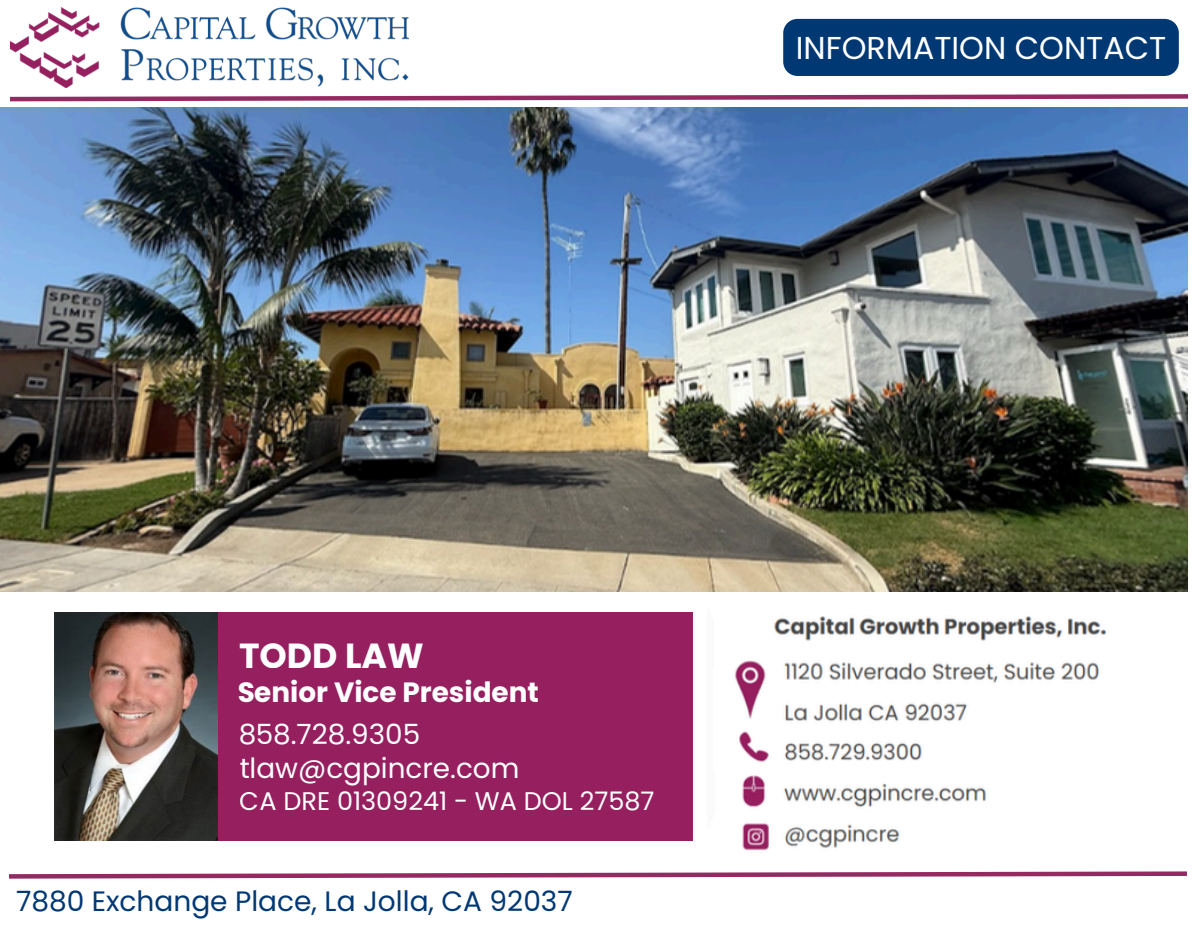
<style>
.page{position:relative;width:1198px;height:926px;background:#fff}
.page>*{position:absolute;margin:0;border:0;box-sizing:border-box;transform-origin:0 0}
.t1{font:700 34.8px "Poppins";color:#fefefe}
.t2{font:31.6px "Poppins";color:#fff}
.t3{font:28px "Poppins";color:#003874}
.t4{font:27.84px/34.1px "Poppins";color:#fefefe}
.t5{font:700 27.84px "Poppins";color:#fefefe}
.t6{font:25.52px "Poppins";color:#fefefe}
</style>
<div class="page">
<svg style="left:10px;top:94px;width:1178px;height:8px"></svg>
<img style="left:708px;top:591px;width:459px;height:260px">
<svg style="left:9px;top:871px;width:1178px;height:8px"></svg>
<img style="left:10px;top:8px;width:399px;height:80px">
<img style="left:0;top:108px;width:1186px;height:483px">
<div style="left:783px;top:19px;width:395px;height:57px;background:#003874"></div>
<img style="left:54px;top:612px;width:164px;height:228px">
<div style="left:218px;top:612px;width:475px;height:228px;background:#961f5f"></div>
<p class="t2" style="left:795px;top:25px;width:372px">INFORMATION CONTACT</p>
<p class="t1" style="left:239px;top:631px;width:186px">TODD LAW</p>
<p class="t5" style="left:237px;top:673px;width:303px">Senior Vice President</p>
<p class="t4" style="left:238px;top:717px;width:283px">858.728.9305 tlaw@cgpincre.com</p>
<p class="t6" style="left:240px;top:783px;width:416px">CA DRE 01309241 - WA DOL 27587</p>
<p class="t3" style="left:16px;top:881px;width:558px">7880 Exchange Place, La Jolla, CA 92037</p>
</div>
